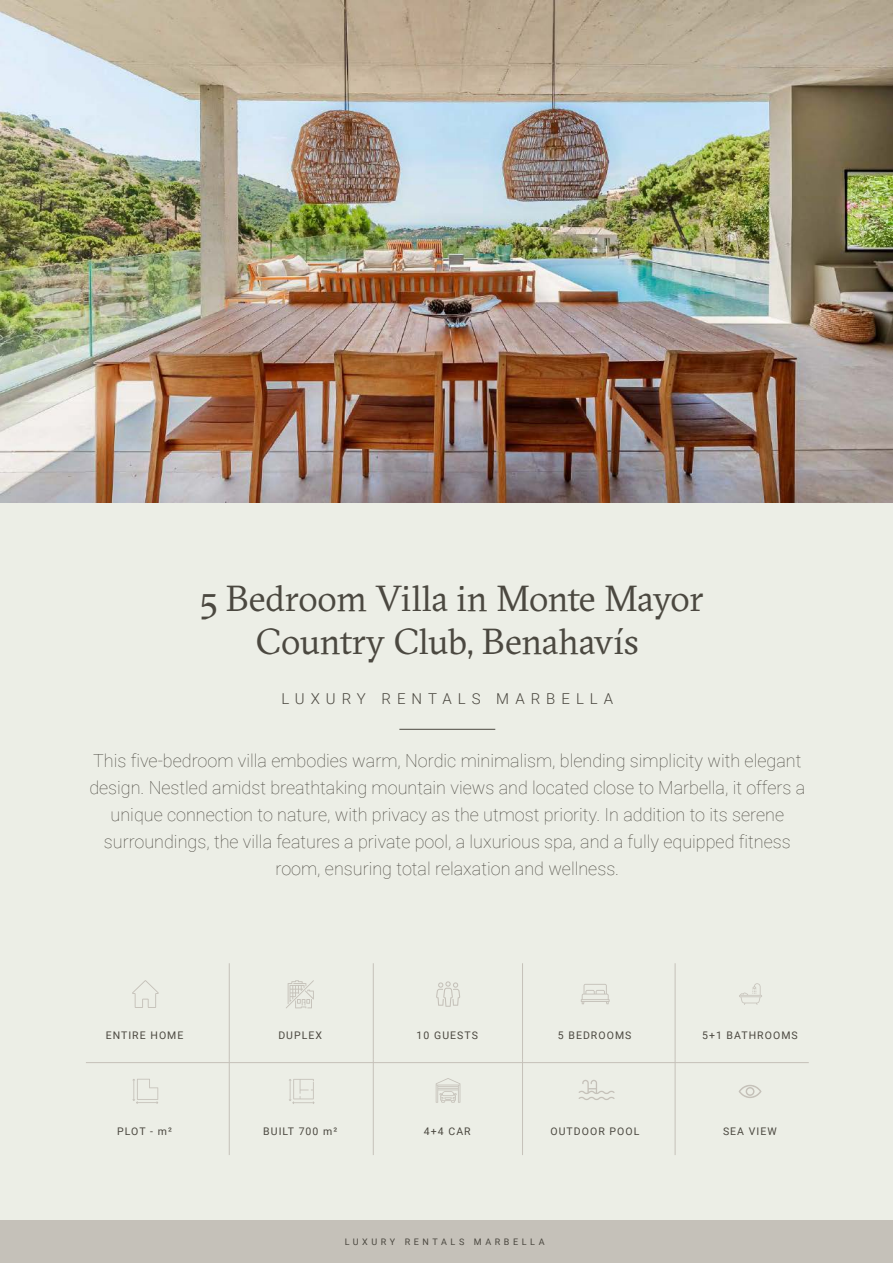
<style>
.page{position:relative;width:893px;height:1263px;background:#eceee6}
.page>*{position:absolute;margin:0;border:0;box-sizing:border-box;transform-origin:0 0}
.t1{font:36px/42px "GT Sectra";letter-spacing:-.01em;color:#4b4840;text-align:center}
.t2{font:100 18px/27px "Roboto";color:#4b4840;text-align:center}
.t3{font:300 15px "Roboto";letter-spacing:.4em;color:#4b4840}
.t4{font:10.5px "Roboto";letter-spacing:.1em;color:#4b4840}
.t5{font:9px "Roboto";letter-spacing:.4em;color:#4b4840}
</style>
<div class="page">
<div style="left:0;top:1220px;width:893px;height:43px;background:#c5c1b9"></div>
<svg style="left:132px;top:980px;width:27px;height:28px"></svg>
<svg style="left:436px;top:981px;width:24px;height:26px"></svg>
<svg style="left:581px;top:984px;width:29px;height:20px"></svg>
<svg style="left:739px;top:983px;width:23px;height:22px"></svg>
<hr style="left:229px;top:1059px;width:1px;height:96px;background:#c5c1b9">
<hr style="left:373px;top:1059px;width:1px;height:96px;background:#c5c1b9">
<hr style="left:522px;top:1059px;width:1px;height:96px;background:#c5c1b9">
<hr style="left:675px;top:1059px;width:1px;height:96px;background:#c5c1b9">
<hr style="left:229px;top:963px;width:1px;height:96px;background:#c5c1b9">
<hr style="left:373px;top:963px;width:1px;height:96px;background:#c5c1b9">
<hr style="left:522px;top:963px;width:1px;height:96px;background:#c5c1b9">
<hr style="left:675px;top:963px;width:1px;height:96px;background:#c5c1b9">
<hr style="left:86px;top:1062px;width:723px;height:1px;background:#c5c1b9">
<svg style="left:286px;top:980px;width:28px;height:28px"></svg>
<svg style="left:739px;top:1085px;width:23px;height:13px"></svg>
<svg style="left:289px;top:1079px;width:26px;height:25px"></svg>
<svg style="left:132px;top:1079px;width:26px;height:25px"></svg>
<svg style="left:436px;top:1078px;width:24px;height:25px"></svg>
<svg style="left:578px;top:1080px;width:37px;height:20px"></svg>
<hr style="left:399px;top:729px;width:96px;height:1px;background:#4b4840">
<img style="left:0;top:0;width:893px;height:502px">
<h1 class="t1" style="left:200px;top:578px;width:505px">5 Bedroom Villa in Monte Mayor<br>Country Club, Benahavís</h1>
<p class="t3" style="left:281px;top:688px;width:333px">LUXURY RENTALS MARBELLA</p>
<p class="t2" style="left:89px;top:747px;width:717px">This five-bedroom villa embodies warm, Nordic minimalism, blending simplicity with elegant design. Nestled amidst breathtaking mountain views and located close to Marbella, it offers a unique connection to nature, with privacy as the utmost priority. In addition to its serene surroundings, the villa features a private pool, a luxurious spa, and a fully equipped fitness room, ensuring total relaxation and wellness.</p>
<p class="t4" style="left:106px;top:1028px;width:79px">ENTIRE HOME</p>
<p class="t4" style="left:278px;top:1028px;width:45px">DUPLEX</p>
<p class="t4" style="left:417px;top:1028px;width:63px">10 GUESTS</p>
<p class="t4" style="left:558px;top:1028px;width:75px">5 BEDROOMS</p>
<p class="t4" style="left:702px;top:1028px;width:97px">5+1 BATHROOMS</p>
<p class="t4" style="left:117px;top:1124px;width:56px">PLOT - m²</p>
<p class="t4" style="left:263px;top:1124px;width:76px">BUILT 700 m²</p>
<p class="t4" style="left:424px;top:1124px;width:48px">4+4 CAR</p>
<p class="t4" style="left:550px;top:1124px;width:90px">OUTDOOR POOL</p>
<p class="t4" style="left:723px;top:1124px;width:55px">SEA VIEW</p>
<p class="t5" style="left:345px;top:1235px;width:202px">LUXURY RENTALS MARBELLA</p>
</div>
